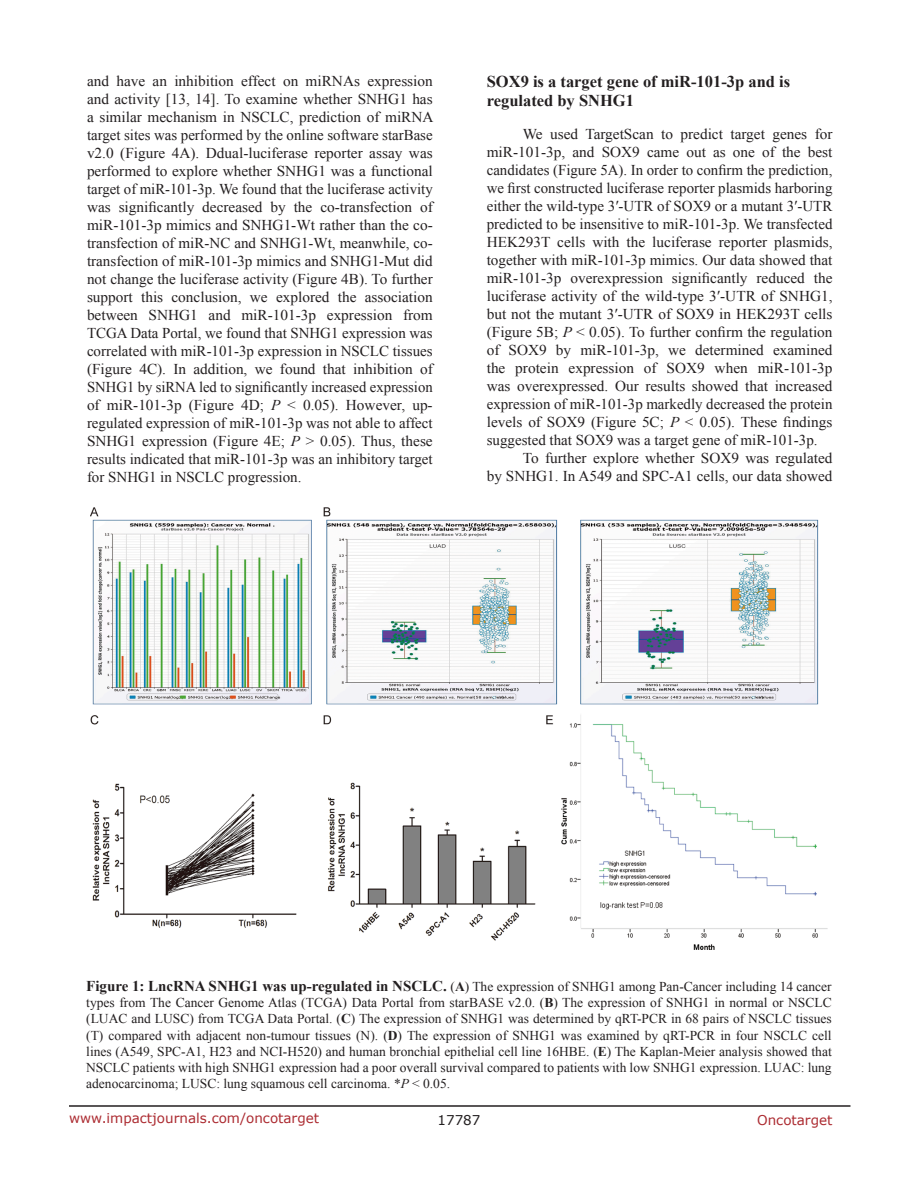
<style>
.page{position:relative;width:918px;height:1188px;background:#fff}
.page>*{position:absolute;margin:0;border:0;box-sizing:border-box;transform-origin:0 0}
.SubHeading_middle{font:700 16.5px/19.8px "Times New Roman";color:#231f20}
.BodyText{font:15px/18px "Times New Roman";color:#231f20;text-align:justify}
.FigureText{font:13.5px/16.2px "Times New Roman";color:#231f20;text-align:justify}
.t1{font:13.5px "Verdana";color:#ac2b31}
.t2{font:13.5px "Verdana";color:#231f20}
.s1{font-style:italic}
.s2{font-weight:700;font-size:15px}
.s3{font-weight:700}
</style>
<div class="page">
<hr style="left:69px;top:1105px;width:781px;height:2px;background:#231f20">
<img style="left:90px;top:507px;width:738px;height:443px">
<p class="BodyText" style="left:87px;top:71px;width:348px">and have an inhibition effect on miRNAs expression and activity [13, 14]. To examine whether SNHG1 has a similar mechanism in NSCLC, prediction of miRNA target sites was performed by the online software starBase v2.0 (Figure 4A). Ddual-luciferase reporter assay was performed to explore whether SNHG1 was a functional target of miR-101-3p. We found that the luciferase activity was significantly decreased by the co-transfection of miR-101-3p mimics and SNHG1-Wt rather than the co&shy;transfection of miR-NC and SNHG1-Wt, meanwhile, co&shy;transfection of miR-101-3p mimics and SNHG1-Mut did not change the luciferase activity (Figure 4B). To further support this conclusion, we explored the association between SNHG1 and miR-101-3p expression from TCGA Data Portal, we found that SNHG1 expression was correlated with miR-101-3p expression in NSCLC tissues (Figure 4C). In addition, we found that inhibition of SNHG1 by siRNA led to significantly increased expression of miR-101-3p (Figure 4D; <span class="s1">P</span> &lt; 0.05). However, up&shy;regulated expression of miR-101-3p was not able to affect SNHG1 expression (Figure 4E; <span class="s1">P</span> &gt; 0.05). Thus, these results indicated that miR-101-3p was an inhibitory target for SNHG1 in NSCLC progression.</p>
<p class="SubHeading_middle" style="left:487px;top:71px;width:305px">SOX9 is a target gene of miR-101-3p and is regulated by SNHG1</p>
<p class="BodyText" style="left:487px;top:125px;width:347px;text-indent:36px">We used TargetScan to predict target genes for miR-101-3p, and SOX9 came out as one of the best candidates (Figure 5A). In order to confirm the prediction, we first constructed luciferase reporter plasmids harboring either the wild-type 3′-UTR of SOX9 or a mutant 3′-UTR predicted to be insensitive to miR-101-3p. We transfected HEK293T cells with the luciferase reporter plasmids, together with miR-101-3p mimics. Our data showed that miR-101-3p overexpression significantly reduced the luciferase activity of the wild-type 3′-UTR of SNHG1, but not the mutant 3′-UTR of SOX9 in HEK293T cells (Figure 5B; <span class="s1">P</span> &lt; 0.05). To further confirm the regulation of SOX9 by miR-101-3p, we determined examined the protein expression of SOX9 when miR-101-3p was overexpressed. Our results showed that increased expression of miR-101-3p markedly decreased the protein levels of SOX9 (Figure 5C; <span class="s1">P</span> &lt; 0.05). These findings suggested that SOX9 was a target gene of miR-101-3p.</p>
<p class="BodyText" style="left:487px;top:449px;width:347px;text-align:right">To further explore whether SOX9 was regulated<br>by SNHG1. In A549 and SPC-A1 cells, our data showed</p>
<p class="FigureText" style="left:86px;top:978px;width:747px"><span class="s2">Figure 1: LncRNA SNHG1 was up-regulated in NSCLC.</span> (<span class="s3">A</span>) The expression of SNHG1 among Pan-Cancer including 14 cancer types from The Cancer Genome Atlas (TCGA) Data Portal from starBASE v2.0. (<span class="s3">B</span>) The expression of SNHG1 in normal or NSCLC (LUAC and LUSC) from TCGA Data Portal. (<span class="s3">C</span>) The expression of SNHG1 was determined by qRT-PCR in 68 pairs of NSCLC tissues (T) compared with adjacent non-tumour tissues (N). (<span class="s3">D</span>) The expression of SNHG1 was examined by qRT-PCR in four NSCLC cell lines (A549, SPC-A1, H23 and NCI-H520) and human bronchial epithelial cell line 16HBE. (<span class="s3">E</span>) The Kaplan-Meier analysis showed that NSCLC patients with high SNHG1 expression had a poor overall survival compared to patients with low SNHG1 expression. LUAC: lung adenocarcinoma; LUSC: lung squamous cell carcinoma. *<span class="s1">P</span> &lt; 0.05.</p>
<p class="t1" style="left:69px;top:1109px;width:252px">www.impactjournals.com/oncotarget</p>
<p class="t2" style="left:438px;top:1111px;width:44px">17787</p>
<p class="t1" style="left:757px;top:1111px;width:77px">Oncotarget</p>
</div>
